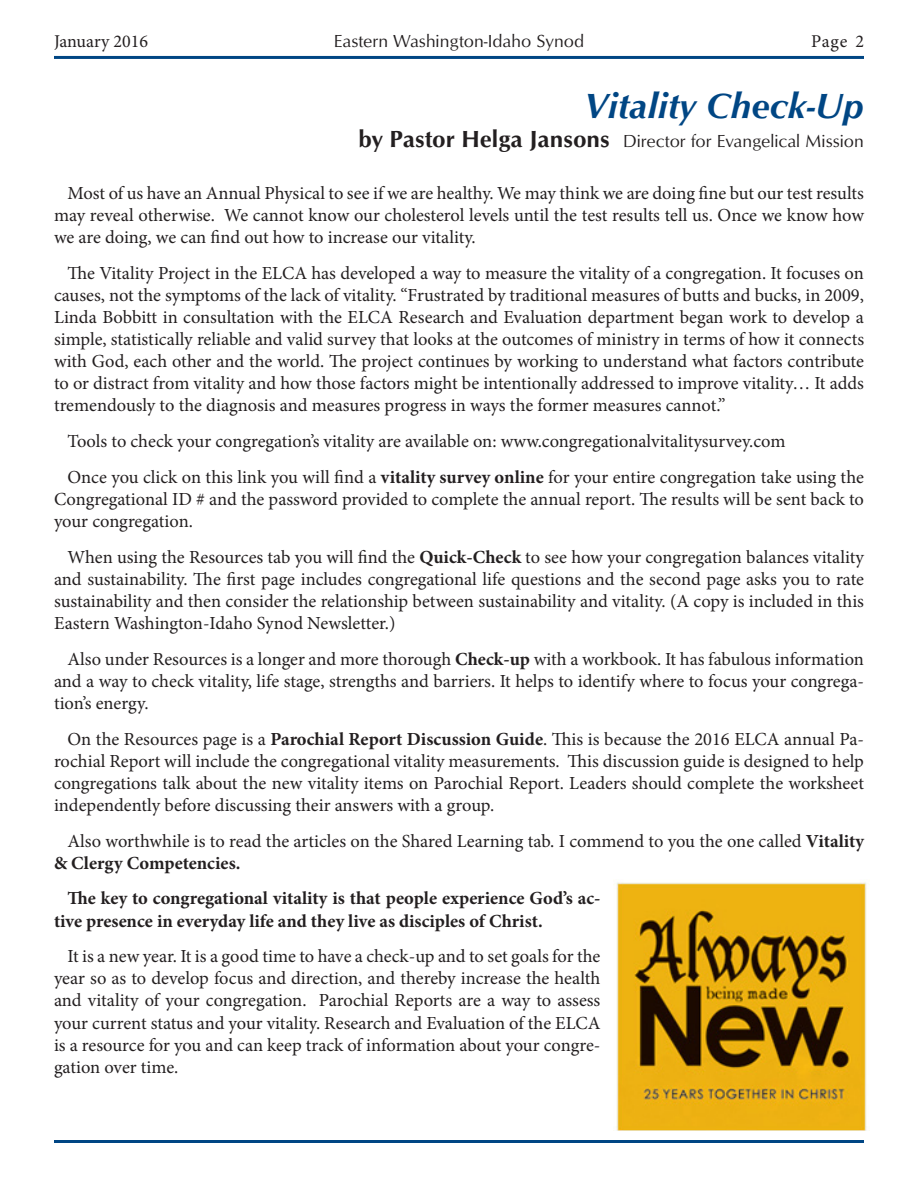
<style>
.page{position:relative;width:918px;height:1188px;background:#fff}
.page>*{position:absolute;margin:0;border:0;box-sizing:border-box;transform-origin:0 0}
.t1{font:36px "Optimum Bold Italic DTC";color:#004684}
.t2{font:18.45px/22.2px "Minion Pro";color:#231f20;text-align:justify}
.t3{font:700 18.45px/22.2px "Minion Pro";color:#231f20}
.t4{font:18px "Optimum Roman DTC";color:#231f20}
.t5{font:18px "Minion Pro";color:#231f20}
.s1{font-family:"Optimum Bold DTC";font-size:24px}
.s2{font-weight:700}
</style>
<div class="page">
<img style="left:616px;top:882px;width:251px;height:248px">
<hr style="left:54px;top:56px;width:810px;height:3px;background:#004684">
<hr style="left:54px;top:1140px;width:810px;height:3px;background:#004684">
<p class="t5" style="left:54px;top:29px;width:96px">January 2016</p>
<p class="t4" style="left:334px;top:30px;width:252px">Eastern Washington-Idaho Synod</p>
<p class="t5" style="left:811px;top:29px;width:54px">Page 2</p>
<p class="t1" style="left:585px;top:85px;width:281px">Vitality Check-Up</p>
<p class="t4" style="left:358px;top:130px;width:507px"><span class="s1">by Pastor Helga Jansons</span> Director for Evangelical Mission</p>
<p class="t2" style="left:54px;top:182px;width:812px;text-indent:14px">Most of us have an Annual Physical to see if we are healthy. We may think we are doing fine but our test results may reveal otherwise. We cannot know our cholesterol levels until the test results tell us. Once we know how we are doing, we can find out how to increase our vitality.</p>
<p class="t2" style="left:54px;top:262px;width:812px;text-indent:14px">The Vitality Project in the ELCA has developed a way to measure the vitality of a congregation. It focuses on causes, not the symptoms of the lack of vitality. “Frustrated by traditional measures of butts and bucks, in 2009, Linda Bobbitt in consultation with the ELCA Research and Evaluation department began work to develop a simple, statistically reliable and valid survey that looks at the outcomes of ministry in terms of how it connects with God, each other and the world. The project continues by working to understand what factors contribute to or distract from vitality and how those factors might be intentionally addressed to improve vitality… It adds tremendously to the diagnosis and measures progress in ways the former measures cannot.”</p>
<p class="t2" style="left:68px;top:430px;width:720px">Tools to check your congregation’s vitality are available on: www.congregationalvitalitysurvey.com</p>
<p class="t2" style="left:54px;top:466px;width:812px;text-indent:14px">Once you click on this link you will find a <span class="s2">vitality survey online</span> for your entire congregation take using the Congregational ID # and the password provided to complete the annual report. The results will be sent back to your congregation.</p>
<p class="t2" style="left:54px;top:546px;width:812px;text-indent:14px">When using the Resources tab you will find the <span class="s2">Quick-Check</span> to see how your congregation balances vitality and sustainability. The first page includes congregational life questions and the second page asks you to rate sustainability and then consider the relationship between sustainability and vitality. (A copy is included in this Eastern Washington-Idaho Synod Newsletter.)</p>
<p class="t2" style="left:54px;top:648px;width:812px;text-indent:14px">Also under Resources is a longer and more thorough <span class="s2">Check-up</span> with a workbook. It has fabulous information and a way to check vitality, life stage, strengths and barriers. It helps to identify where to focus your congrega&shy;tion’s energy.</p>
<p class="t2" style="left:54px;top:728px;width:812px;text-indent:14px">On the Resources page is a <span class="s2">Parochial Report Discussion Guide</span>. This is because the 2016 ELCA annual Pa&shy;rochial Report will include the congregational vitality measurements. This discussion guide is designed to help congregations talk about the new vitality items on Parochial Report. Leaders should complete the worksheet independently before discussing their answers with a group.</p>
<p class="t2" style="left:54px;top:830px;width:812px;text-indent:14px">Also worthwhile is to read the articles on the Shared Learning tab. I commend to you the one called <span class="s2">Vitality &amp; Clergy Competencies.</span></p>
<p class="t3" style="left:54px;top:887px;width:548px;text-indent:14px">The key to congregational vitality is that people experience God’s ac&shy;tive presence in everyday life and they live as disciples of Christ.</p>
<p class="t2" style="left:54px;top:945px;width:548px;text-indent:14px">It is a new year. It is a good time to have a check-up and to set goals for the year so as to develop focus and direction, and thereby increase the health and vitality of your congregation. Parochial Reports are a way to assess your current status and your vitality. Research and Evaluation of the ELCA is a resource for you and can keep track of information about your congre&shy;gation over time.</p>
</div>
